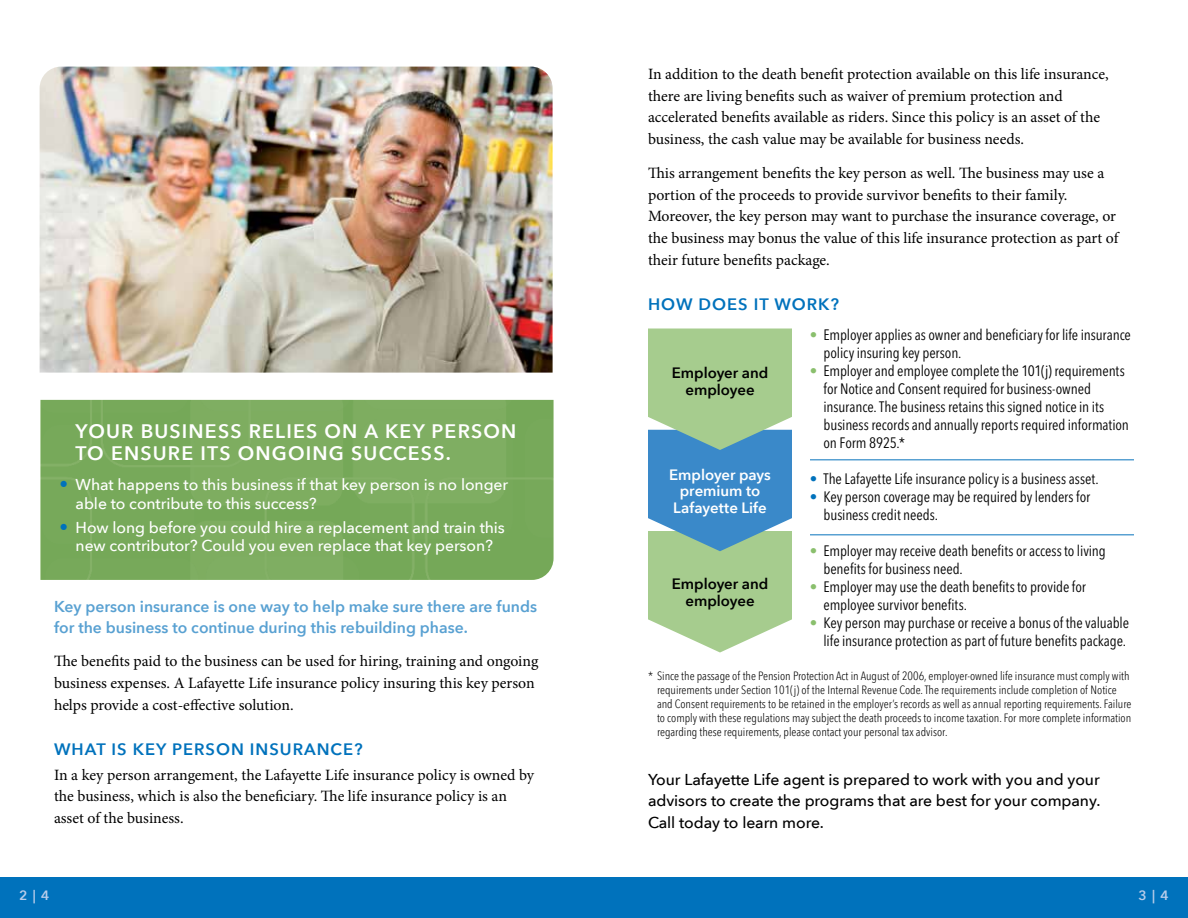
<style>
.page{position:relative;width:1188px;height:918px;background:#fff}
.page>*{position:absolute;margin:0;border:0;box-sizing:border-box;transform-origin:0 0}
.t1{font:600 19.5px/22.5px "Avenir Next LT Pro";letter-spacing:.06em;color:#fff}
.t2{font:600 16.5px "Avenir Next LT Pro";letter-spacing:.06em;color:#0072bc}
.t3{font:15.75px/21.8px "Minion Pro";color:#000}
.t4{font:500 15.75px/18.8px "Avenir Next LT Pro";letter-spacing:-.005em;color:#fff}
.t5{font:500 15.75px/21.8px "Avenir Next LT Pro";letter-spacing:-.005em;color:#000;text-align:justify}
.t6{font:600 15.75px/21.8px "Avenir Next LT Pro";color:#59a1d2}
.t7{font:condensed 15px/18px "Avenir Next LT Pro";letter-spacing:-.005em;color:#000}
.t8{font:600 15px/16.5px "Avenir Next LT Pro";color:#000;text-align:center}
.t9{font:600 15px/16.5px "Avenir Next LT Pro";color:#fff;text-align:center}
.t10{font:600 13.5px "Avenir Next LT Pro";color:#bacdea}
.t11{font:300 condensed 12px/14.2px "Avenir Next LT Pro";color:#000}
.s1{font-weight:600;font-size:17.25px;color:#0072bc}
.s2{color:#8abf6d}
.s3{color:#0072bc}
</style>
<div class="page">
<div style="left:40px;top:400px;width:514px;height:180px;background:#77a95a"></div>
<div style="left:594px;top:878px;width:594px;height:40px;background:#0072bc"></div>
<div style="left:0;top:878px;width:594px;height:40px;background:#0072bc"></div>
<img style="left:40px;top:67px;width:513px;height:306px">
<svg style="left:648px;top:329px;width:144px;height:324px;background:#8bbba7"></svg>
<hr style="left:810px;top:459px;width:324px;height:1px;background:#59a1d2">
<hr style="left:810px;top:534px;width:324px;height:2px;background:#59a1d2">
<p class="t1" style="left:76px;top:420px;width:442px">YOUR BUSINESS RELIES ON A KEY PERSON<br>TO ENSURE ITS ONGOING SUCCESS.</p>
<p class="t4" style="left:76px;top:475px;width:434px;text-indent:-16px"><span class="s1">•</span> What happens to this business if that key person is no longer able to contribute to this success?</p>
<p class="t4" style="left:59px;top:518px;width:447px;text-align:center"><span class="s1">•</span> How long before you could hire a replacement and train this new contributor? Could you even replace that key person?</p>
<p class="t6" style="left:54px;top:595px;width:485px">Key person insurance is one way to help make sure there are funds for the business to continue during this rebuilding phase.</p>
<p class="t3" style="left:54px;top:651px;width:486px">The benefits paid to the business can be used for hiring, training and ongoing business expenses. A Lafayette Life insurance policy insuring this key person helps provide a cost-effective solution.</p>
<p class="t2" style="left:54px;top:739px;width:310px">WHAT IS KEY PERSON INSURANCE?</p>
<p class="t3" style="left:54px;top:764px;width:482px">In a key person arrangement, the Lafayette Life insurance policy is owned by the business, which is also the beneficiary. The life insurance policy is an asset of the business.</p>
<p class="t3" style="left:648px;top:63px;width:462px">In addition to the death benefit protection available on this life insurance, there are living benefits such as waiver of premium protection and accelerated benefits available as riders. Since this policy is an asset of the business, the cash value may be available for business needs.</p>
<p class="t3" style="left:648px;top:162px;width:472px">This arrangement benefits the key person as well. The business may use a portion of the proceeds to provide survivor benefits to their family.<br>Moreover, the key person may want to purchase the insurance coverage, or the business may bonus the value of this life insurance protection as part of their future benefits package.</p>
<p class="t2" style="left:648px;top:294px;width:193px">HOW DOES IT WORK?</p>
<p class="t8" style="left:672px;top:365px;width:98px">Employer and employee</p>
<p class="t9" style="left:669px;top:466px;width:103px">Employer pays premium to<br>Lafayette Life</p>
<p class="t8" style="left:672px;top:576px;width:98px">Employer and employee</p>
<p class="t7" style="left:823px;top:326px;width:309px;text-indent:-14px"><span class="s2">•</span> Employer applies as owner and beneficiary for life insurance policy insuring key person.</p>
<p class="t7" style="left:823px;top:362px;width:307px;text-indent:-14px"><span class="s2">•</span> Employer and employee complete the 101(j) requirements for Notice and Consent required for business-owned insurance. The business retains this signed notice in its business records and annually reports required information on Form 8925.*</p>
<p class="t7" style="left:810px;top:470px;width:290px"><span class="s3">•</span> The Lafayette Life insurance policy is a business asset.</p>
<p class="t7" style="left:823px;top:488px;width:268px;text-indent:-14px"><span class="s3">•</span> Key person coverage may be required by lenders for business credit needs.</p>
<p class="t7" style="left:823px;top:542px;width:284px;text-indent:-14px"><span class="s2">•</span> Employer may receive death benefits or access to living benefits for business need.</p>
<p class="t7" style="left:823px;top:578px;width:264px;text-indent:-14px"><span class="s2">•</span> Employer may use the death benefits to provide for employee survivor benefits.</p>
<p class="t7" style="left:810px;top:614px;width:321px;text-align:right"><span class="s2">•</span> Key person may purchase or receive a bonus of the valuable life insurance protection as part of future benefits package.</p>
<p class="t11" style="left:657px;top:668px;width:476px;text-indent:-9px">* Since the passage of the Pension Protection Act in August of 2006, employer-owned life insurance must comply with requirements under Section 101(j) of the Internal Revenue Code. The requirements include completion of Notice and Consent requirements to be retained in the employer’s records as well as annual reporting requirements. Failure to comply with these regulations may subject the death proceeds to income taxation. For more complete information regarding these requirements, please contact your personal tax advisor.</p>
<p class="t5" style="left:648px;top:768px;width:454px">Your Lafayette Life agent is prepared to work with you and your advisors to create the programs that are best for your company.<br>Call today to learn more.</p>
<p class="t10" style="left:19px;top:887px;width:32px">2 | 4</p>
<p class="t10" style="left:1139px;top:887px;width:32px">3 | 4</p>
</div>
